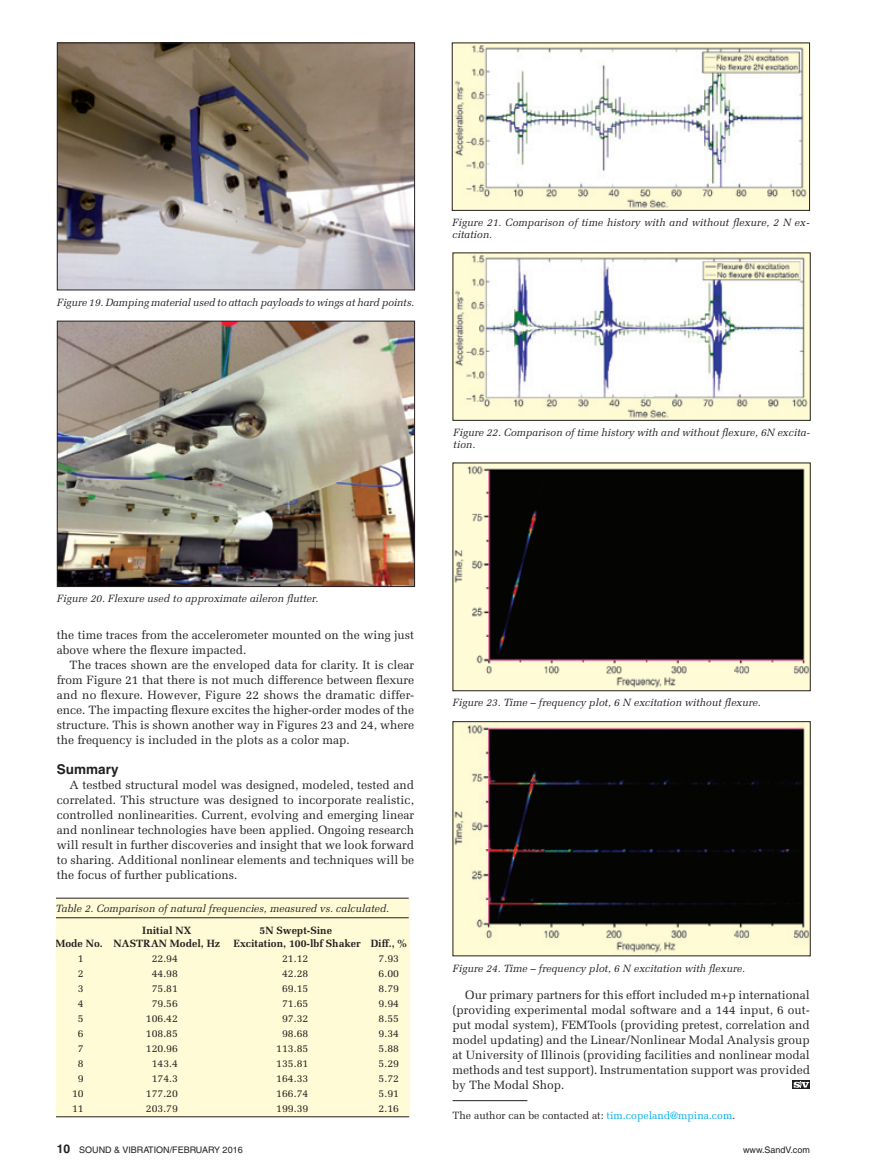
<style>
.page{position:relative;width:878px;height:1175px;background:#fff}
.page>*{position:absolute;margin:0;border:0;box-sizing:border-box;transform-origin:0 0}
.t1{font:700 13.5px "Helvetica";color:#231f20}
.t2{font:12px/15px "Melior";color:#231f20;text-align:justify}
.t3{font:italic 10.5px/12px "Melior";color:#231f20}
.t4{font:10.5px "Melior LT Std";color:#231f20}
.t5{font:700 10.5px "Melior LT Std";color:#231f20}
.t6{font:italic 10.5px "Melior LT Std";color:#231f20}
.t7{font:10.5px "Melior";color:#231f20}
.t8{font:9px "Helvetica";color:#231f20}
.s1{color:#00aeef}
.s2{font-weight:700;font-size:12px}
</style>
<div class="page">
<img style="left:59px;top:323px;width:354px;height:262px">
<div style="left:57px;top:321px;width:358px;height:266px;border:1px solid #231f20"></div>
<img style="left:454px;top:45px;width:353px;height:164px">
<div style="left:452px;top:43px;width:357px;height:168px;border:1px solid #231f20"></div>
<img style="left:454px;top:254px;width:354px;height:165px">
<div style="left:452px;top:252px;width:358px;height:169px;border:1px solid #231f20"></div>
<img style="left:454px;top:464px;width:354px;height:225px">
<div style="left:452px;top:462px;width:358px;height:229px;border:1px solid #231f20"></div>
<img style="left:454px;top:723px;width:354px;height:231px">
<div style="left:452px;top:721px;width:358px;height:235px;border:1px solid #231f20"></div>
<img style="left:59px;top:45px;width:354px;height:243px">
<div style="left:57px;top:43px;width:358px;height:247px;border:1px solid #231f20"></div>
<hr style="left:452px;top:1100px;width:75px;height:1px;background:#231f20">
<div style="left:792px;top:1080px;width:17px;height:8px;background:#231f20"></div>
<svg style="left:793px;top:1081px;width:16px;height:8px"></svg>
<div style="left:57px;top:898px;width:353px;height:218px;background:#fffbd6"></div>
<hr style="left:57px;top:897px;width:351px;height:1px;background:#231f20">
<hr style="left:57px;top:917px;width:351px;height:1px;background:#231f20">
<hr style="left:57px;top:1116px;width:352px;height:1px;background:#231f20">
<p class="t3" style="left:57px;top:296px;width:359px">Figure 19. Damping material used to attach payloads to wings at hard points.</p>
<p class="t3" style="left:452px;top:216px;width:359px">Figure 21. Comparison of time history with and without flexure, 2 N ex&shy;citation.</p>
<p class="t3" style="left:453px;top:426px;width:358px">Figure 22. Comparison of time history with and without flexure, 6N excita&shy;tion.</p>
<p class="t3" style="left:57px;top:592px;width:263px">Figure 20. Flexure used to approximate aileron flutter.</p>
<p class="t2" style="left:57px;top:627px;width:359px">the time traces from the accelerometer mounted on the wing just above where the flexure impacted.</p>
<p class="t2" style="left:57px;top:657px;width:359px;text-indent:13px">The traces shown are the enveloped data for clarity. It is clear from Figure 21 that there is not much difference between flexure and no flexure. However, Figure 22 shows the dramatic differ&shy;ence. The impacting flexure excites the higher-order modes of the structure. This is shown another way in Figures 23 and 24, where the frequency is included in the plots as a color map.</p>
<p class="t1" style="left:57px;top:761px;width:63px">Summary</p>
<p class="t2" style="left:57px;top:777px;width:359px;text-indent:13px">A testbed structural model was designed, modeled, tested and correlated. This structure was designed to incorporate realistic, controlled nonlinearities. Current, evolving and emerging linear and nonlinear technologies have been applied. Ongoing research will result in further discoveries and insight that we look forward to sharing. Additional nonlinear elements and techniques will be the focus of further publications.</p>
<p class="t6" style="left:55px;top:902px;width:335px">Table 2. Comparison of natural frequencies, measured vs. calculated.</p>
<p class="t5" style="left:142px;top:924px;width:50px">Initial NX</p>
<p class="t5" style="left:259px;top:924px;width:74px">5N Swept-Sine</p>
<p class="t5" style="left:55px;top:936px;width:166px">Mode No. NASTRAN Model, Hz</p>
<p class="t5" style="left:233px;top:936px;width:175px">Excitation, 100-lbf Shaker Diff., %</p>
<p class="t4" style="left:78px;top:952px;width:7px">1</p>
<p class="t4" style="left:152px;top:952px;width:28px">22.94</p>
<p class="t4" style="left:282px;top:952px;width:28px">21.12</p>
<p class="t4" style="left:378px;top:952px;width:22px">7.93</p>
<p class="t4" style="left:78px;top:967px;width:7px">2</p>
<p class="t4" style="left:152px;top:967px;width:28px">44.98</p>
<p class="t4" style="left:282px;top:967px;width:28px">42.28</p>
<p class="t4" style="left:378px;top:967px;width:22px">6.00</p>
<p class="t4" style="left:78px;top:982px;width:7px">3</p>
<p class="t4" style="left:152px;top:982px;width:28px">75.81</p>
<p class="t4" style="left:282px;top:982px;width:28px">69.15</p>
<p class="t4" style="left:378px;top:982px;width:22px">8.79</p>
<p class="t4" style="left:78px;top:997px;width:7px">4</p>
<p class="t4" style="left:152px;top:997px;width:28px">79.56</p>
<p class="t4" style="left:282px;top:997px;width:28px">71.65</p>
<p class="t4" style="left:378px;top:997px;width:22px">9.94</p>
<p class="t4" style="left:78px;top:1012px;width:7px">5</p>
<p class="t4" style="left:146px;top:1012px;width:34px">106.42</p>
<p class="t4" style="left:282px;top:1012px;width:28px">97.32</p>
<p class="t4" style="left:378px;top:1012px;width:22px">8.55</p>
<p class="t4" style="left:78px;top:1027px;width:7px">6</p>
<p class="t4" style="left:146px;top:1027px;width:34px">108.85</p>
<p class="t4" style="left:282px;top:1027px;width:28px">98.68</p>
<p class="t4" style="left:378px;top:1027px;width:22px">9.34</p>
<p class="t4" style="left:78px;top:1042px;width:7px">7</p>
<p class="t4" style="left:146px;top:1042px;width:34px">120.96</p>
<p class="t4" style="left:276px;top:1042px;width:34px">113.85</p>
<p class="t4" style="left:378px;top:1042px;width:22px">5.88</p>
<p class="t4" style="left:78px;top:1057px;width:7px">8</p>
<p class="t4" style="left:152px;top:1057px;width:28px">143.4</p>
<p class="t4" style="left:276px;top:1057px;width:34px">135.81</p>
<p class="t4" style="left:378px;top:1057px;width:22px">5.29</p>
<p class="t4" style="left:78px;top:1072px;width:7px">9</p>
<p class="t4" style="left:152px;top:1072px;width:28px">174.3</p>
<p class="t4" style="left:276px;top:1072px;width:34px">164.33</p>
<p class="t4" style="left:378px;top:1072px;width:22px">5.72</p>
<p class="t4" style="left:72px;top:1087px;width:13px">10</p>
<p class="t4" style="left:146px;top:1087px;width:34px">177.20</p>
<p class="t4" style="left:276px;top:1087px;width:34px">166.74</p>
<p class="t4" style="left:378px;top:1087px;width:22px">5.91</p>
<p class="t4" style="left:72px;top:1102px;width:13px">11</p>
<p class="t4" style="left:146px;top:1102px;width:34px">203.79</p>
<p class="t4" style="left:276px;top:1102px;width:34px">199.39</p>
<p class="t4" style="left:378px;top:1102px;width:22px">2.16</p>
<p class="t3" style="left:452px;top:697px;width:310px">Figure 23. Time – frequency plot, 6 N excitation without flexure.</p>
<p class="t3" style="left:452px;top:962px;width:294px">Figure 24. Time – frequency plot, 6 N excitation with flexure.</p>
<p class="t2" style="left:452px;top:987px;width:359px;text-indent:13px">Our primary partners for this effort included m+p international (providing experimental modal software and a 144 input, 6 out&shy;put modal system), FEMTools (providing pretest, correlation and model updating) and the Linear/Nonlinear Modal Analysis group at University of Illinois (providing facilities and nonlinear modal methods and test support). Instrumentation support was provided by The Modal Shop.</p>
<p class="t7" style="left:452px;top:1109px;width:284px">The author can be contacted at: <span class="s1">tim.copeland@mpina.com</span>.</p>
<p class="t8" style="left:57px;top:1144px;width:187px"><span class="s2">10</span> SOUND &amp; VIBRATION/FEBRUARY 2016</p>
<p class="t8" style="left:743px;top:1144px;width:68px">www.SandV.com</p>
</div>
